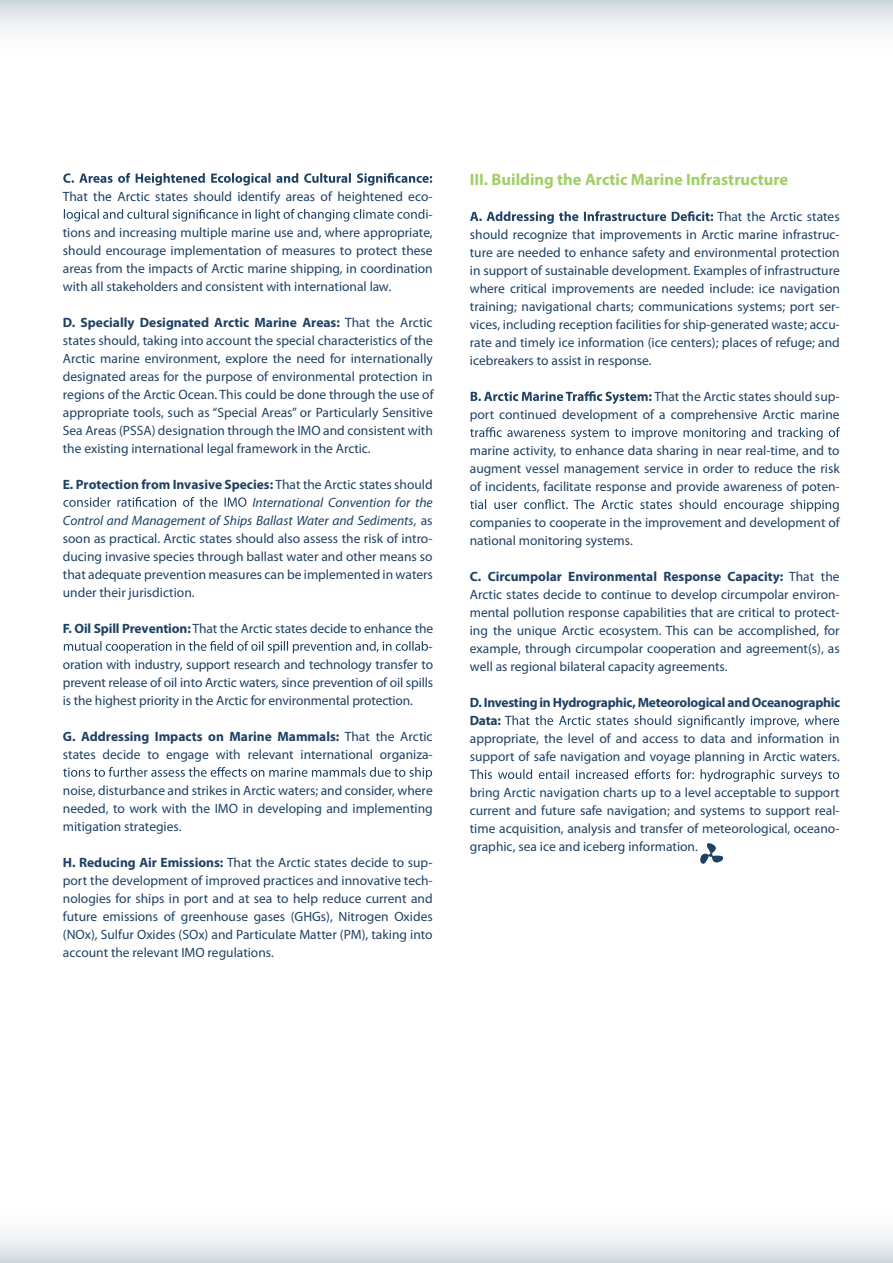
<style>
.page{position:relative;width:893px;height:1263px;background:#fff}
.page>*{position:absolute;margin:0;border:0;box-sizing:border-box;transform-origin:0 0}
.t1{font:700 16.5px "Myriad Pro";color:#a0cf67}
.t2{font:13.5px/18px "Myriad Pro";color:#1e4164;text-align:justify}
.t3{font:italic 13.5px "Myriad Pro";color:#1e4164}
.t4{font:700 13.5px/18px "Myriad Pro";letter-spacing:-.02em;color:#1e4164}
.t5{font:700 13.5px "Myriad Pro";color:#1e4164}
.s1{font-weight:700}
.s2{font-weight:400}
.s3{font-style:normal}
</style>
<div class="page">
<div style="left:0;top:1186px;width:893px;height:77px;background:linear-gradient(to bottom,#fff,#dee3e8)"></div>
<div style="left:0;top:0;width:893px;height:77px;background:linear-gradient(to bottom,#dce2e7,#fff)"></div>
<svg style="left:63px;top:173px;width:369px;height:12px"></svg>
<svg style="left:64px;top:209px;width:364px;height:12px"></svg>
<svg style="left:63px;top:497px;width:183px;height:10px"></svg>
<svg style="left:64px;top:641px;width:364px;height:12px"></svg>
<svg style="left:63px;top:767px;width:369px;height:12px"></svg>
<svg style="left:470px;top:211px;width:243px;height:13px"></svg>
<svg style="left:471px;top:391px;width:180px;height:13px"></svg>
<svg style="left:470px;top:427px;width:370px;height:13px"></svg>
<svg style="left:470px;top:499px;width:369px;height:13px"></svg>
<svg style="left:505px;top:715px;width:334px;height:13px"></svg>
<svg style="left:470px;top:769px;width:369px;height:13px"></svg>
<svg style="left:700px;top:843px;width:23px;height:21px"></svg>
<p class="t2" style="left:63px;top:187px;width:371px">That the Arctic states should identify areas of heightened eco-</p>
<p class="t2" style="left:428px;top:205px;width:6px">-</p>
<p class="t2" style="left:63px;top:223px;width:371px">tions and increasing multiple marine use and, where appropriate,</p>
<p class="t2" style="left:63px;top:241px;width:371px">should encourage implementation of measures to protect these</p>
<p class="t2" style="left:63px;top:259px;width:371px">areas from the impacts of Arctic marine shipping, in coordination</p>
<p class="t2" style="left:63px;top:277px;width:330px">with all stakeholders and consistent with international law.</p>
<p class="t2" style="left:63px;top:313px;width:372px"><span class="s1">D. Specially Designated Arctic Marine Areas:</span> That the Arctic states should, taking into account the special characteristics of the Arctic marine environment, explore the need for internationally designated areas for the purpose of environmental protection in regions of the Arctic Ocean. This could be done through the use of appropriate tools, such as “Special Areas” or Particularly Sensitive Sea Areas (PSSA) designation through the IMO and consistent with the existing international legal framework in the Arctic.</p>
<p class="t5" style="left:63px;top:475px;width:371px">E. Protection from Invasive Species: <span class="s2">That the Arctic states should</span></p>
<p class="t3" style="left:252px;top:494px;width:182px">International Convention for the</p>
<p class="t3" style="left:63px;top:512px;width:371px">Control and Management of Ships Ballast Water and Sediments<span class="s3">, as</span></p>
<p class="t2" style="left:63px;top:529px;width:371px">soon as practical. Arctic states should also assess the risk of intro-</p>
<p class="t2" style="left:63px;top:547px;width:371px">ducing invasive species through ballast water and other means so</p>
<p class="t2" style="left:63px;top:565px;width:372px">that adequate prevention measures can be implemented in waters</p>
<p class="t2" style="left:63px;top:583px;width:133px">under their jurisdiction.</p>
<p class="t2" style="left:63px;top:619px;width:372px"><span class="s1">F. Oil Spill Prevention:</span> That the Arctic states decide to enhance the</p>
<p class="t2" style="left:428px;top:637px;width:6px">-</p>
<p class="t2" style="left:63px;top:655px;width:372px">oration with industry, support research and technology transfer to</p>
<p class="t2" style="left:63px;top:673px;width:372px">prevent release of oil into Arctic waters, since prevention of oil spills</p>
<p class="t2" style="left:63px;top:691px;width:352px">is the highest priority in the Arctic for environmental protection.</p>
<p class="t2" style="left:63px;top:727px;width:371px"><span class="s1">G. Addressing Impacts on Marine Mammals:</span> That the Arctic states decide to engage with relevant international organiza-</p>
<p class="t2" style="left:63px;top:781px;width:371px">noise, disturbance and strikes in Arctic waters; and consider, where needed, to work with the IMO in developing and implementing mitigation strategies.</p>
<p class="t2" style="left:63px;top:853px;width:371px"><span class="s1">H. Reducing Air Emissions:</span> That the Arctic states decide to sup&shy;port the development of improved practices and innovative tech&shy;nologies for ships in port and at sea to help reduce current and future emissions of greenhouse gases (GHGs), Nitrogen Oxides (NOx), Sulfur Oxides (SOx) and Particulate Matter (PM), taking into account the relevant IMO regulations.</p>
<p class="t1" style="left:470px;top:169px;width:320px">III. Building the Arctic Marine Infrastructure</p>
<p class="t2" style="left:470px;top:207px;width:372px;text-indent:248px">That the Arctic states should recognize that improvements in Arctic marine infrastruc&shy;ture are needed to enhance safety and environmental protection in support of sustainable development. Examples of infrastructure where critical improvements are needed include: ice navigation training; navigational charts; communications systems; port ser&shy;vices, including reception facilities for ship-generated waste; accu&shy;rate and timely ice information (ice centers); places of refuge; and icebreakers to assist in response.</p>
<p class="t2" style="left:470px;top:387px;width:371px;text-align:right">That the Arctic states should sup-<br>port continued development of a comprehensive Arctic marine</p>
<p class="t2" style="left:470px;top:441px;width:371px">marine activity, to enhance data sharing in near real-time, and to augment vessel management service in order to reduce the risk of incidents, facilitate response and provide awareness of poten-</p>
<p class="t2" style="left:470px;top:513px;width:371px">companies to cooperate in the improvement and development of national monitoring systems.</p>
<p class="t2" style="left:470px;top:567px;width:371px"><span class="s1">C. Circumpolar Environmental Response Capacity:</span> That the Arctic states decide to continue to develop circumpolar environ&shy;mental pollution response capabilities that are critical to protect&shy;ing the unique Arctic ecosystem. This can be accomplished, for example, through circumpolar cooperation and agreement(s), as well as regional bilateral capacity agreements.</p>
<p class="t4" style="left:470px;top:693px;width:372px">D. Investing in Hydrographic, Meteorological and Oceanographic<br>Data:</p>
<p class="t2" style="left:470px;top:729px;width:372px">appropriate, the level of and access to data and information in support of safe navigation and voyage planning in Arctic waters.</p>
<p class="t2" style="left:470px;top:783px;width:371px">bring Arctic navigation charts up to a level acceptable to support current and future safe navigation; and systems to support real&shy;time acquisition, analysis and transfer of meteorological, oceano&shy;graphic, sea ice and iceberg information.</p>
</div>
